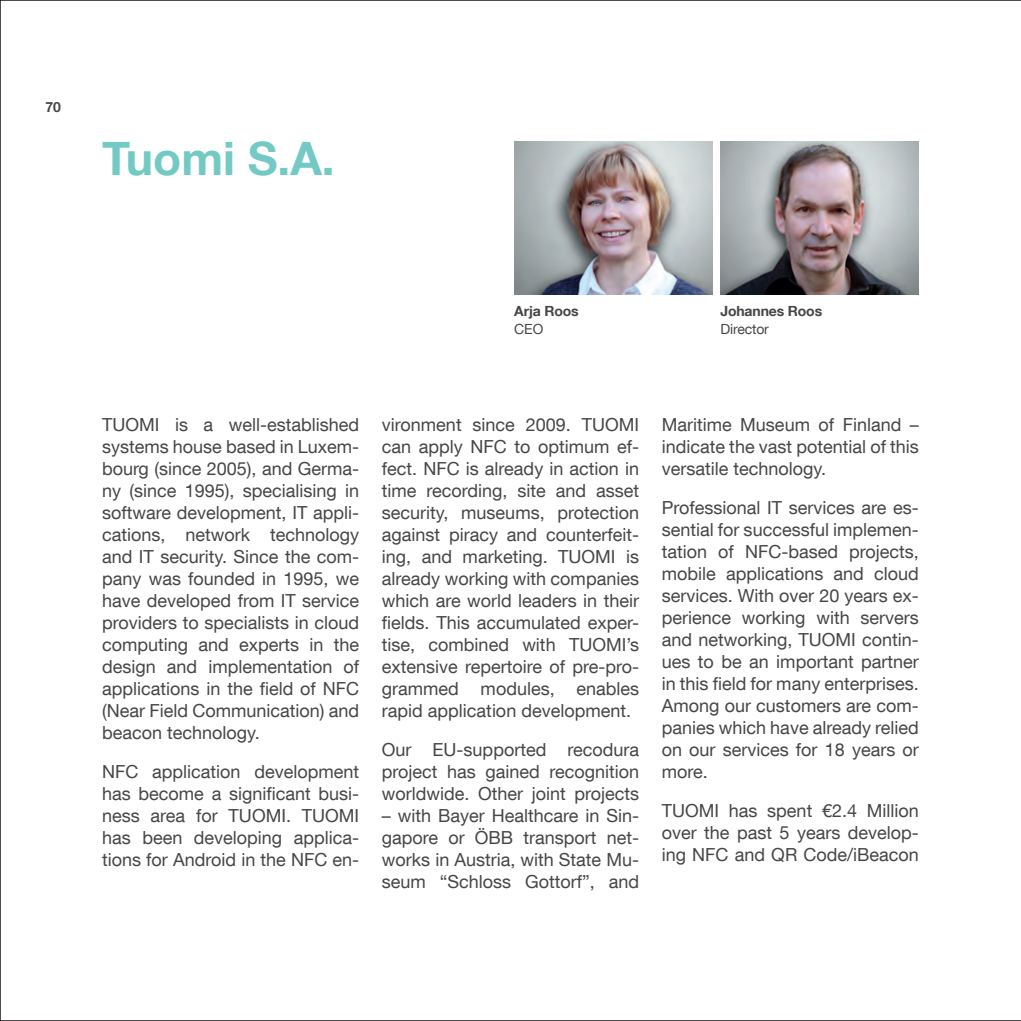
<style>
.page{position:relative;width:1021px;height:1021px;background:#fff}
.page>*{position:absolute;margin:0;border:0;box-sizing:border-box;transform-origin:0 0}
.t1{font:700 46px "Helvetica Neue LT Com";color:#73cac4}
.t2{font:18px/22px "Helvetica Neue LT Com";color:#454647;text-align:justify}
.t3{font:700 14px "Helvetica Neue LT Com";letter-spacing:-.01em;color:#454647}
.t4{font:14px "Helvetica Neue LT Com";letter-spacing:-.01em;color:#454647}
</style>
<div class="page">
<img style="left:514px;top:142px;width:198px;height:153px">
<img style="left:720px;top:142px;width:198px;height:153px">
<p class="t3" style="left:45px;top:98px;width:17px">70</p>
<h1 class="t1" style="left:102px;top:129px;width:234px">Tuomi S.A.</h1>
<p class="t3" style="left:514px;top:302px;width:66px">Arja Roos</p>
<p class="t4" style="left:514px;top:321px;width:31px">CEO</p>
<p class="t3" style="left:720px;top:302px;width:103px">Johannes Roos</p>
<p class="t4" style="left:720px;top:321px;width:50px">Director</p>
<p class="t2" style="left:102px;top:413px;width:259px">TUOMI is a well-established systems house based in Luxem&shy;bourg (since 2005), and Germa&shy;ny (since 1995), specialising in software development, IT appli&shy;cations, network technology and IT security. Since the com&shy;pany was founded in 1995, we have developed from IT service providers to specialists in cloud computing and experts in the design and implementation of applications in the field of NFC (Near Field Communication) and beacon technology.</p>
<p class="t2" style="left:102px;top:760px;width:259px">NFC application development has become a significant busi&shy;ness area for TUOMI. TUOMI has been developing applica&shy;tions for Android in the NFC en-</p>
<p class="t2" style="left:382px;top:413px;width:259px">vironment since 2009. TUOMI can apply NFC to optimum ef&shy;fect. NFC is already in action in time recording, site and asset security, museums, protection against piracy and counterfeit&shy;ing, and marketing. TUOMI is already working with companies which are world leaders in their fields. This accumulated exper&shy;tise, combined with TUOMI’s extensive repertoire of pre-pro&shy;grammed modules, enables rapid application development.</p>
<p class="t2" style="left:382px;top:738px;width:259px">Our EU-supported recodura project has gained recognition worldwide. Other joint projects</p>
<p class="t2" style="left:382px;top:804px;width:259px">– with Bayer Healthcare in Sin&shy;gapore or ÖBB transport net&shy;works in Austria, with State Mu&shy;seum “Schloss Gottorf”, and</p>
<p class="t2" style="left:661px;top:413px;width:259px">Maritime Museum of Finland – indicate the vast potential of this versatile technology.</p>
<p class="t2" style="left:661px;top:496px;width:259px">Professional IT services are es&shy;sential for successful implemen&shy;tation of NFC-based projects, mobile applications and cloud services. With over 20 years ex&shy;perience working with servers and networking, TUOMI contin&shy;ues to be an important partner in this field for many enterprises.<br>Among our customers are com&shy;panies which have already relied on our services for 18 years or more.</p>
<p class="t2" style="left:661px;top:799px;width:259px">TUOMI has spent €2.4 Million over the past 5 years develop&shy;ing NFC and QR Code/iBeacon</p>
</div>
